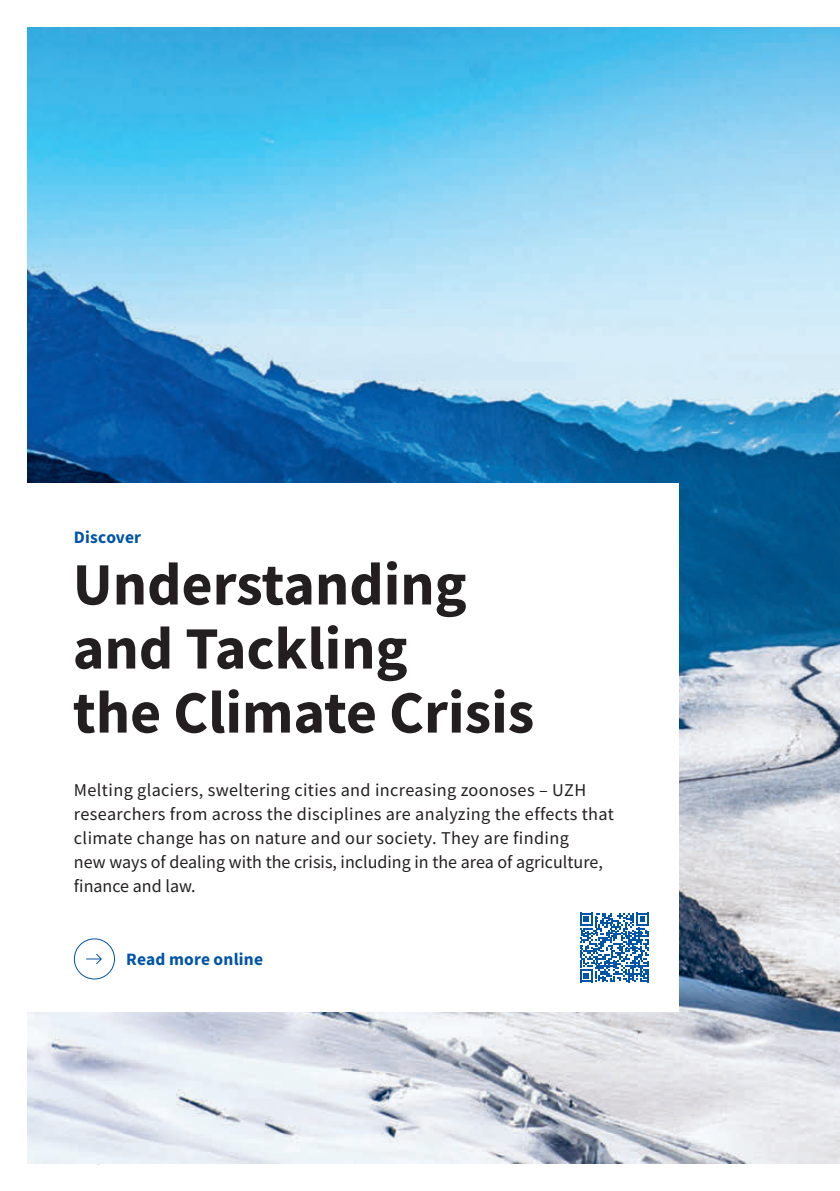
<style>
.page{position:relative;width:840px;height:1191px;background:#fff}
.page>*{position:absolute;margin:0;border:0;box-sizing:border-box;transform-origin:0 0}
.t1{font:700 60px/64px "Source Sans Pro";color:#231f20}
.t2{font:18px/24px "Source Sans Pro";letter-spacing:.02em;color:#231f20}
.t3{font:700 17.4px "Source Sans Pro";letter-spacing:.01em;color:#0154a6}
</style>
<div class="page">
<img style="left:27px;top:27px;width:812px;height:1136px">
<div style="left:0;top:483px;width:678px;height:528px;background:#fff"></div>
<div style="left:74px;top:938px;width:41px;height:41px;border:1px solid #0154a6;border-radius:50%"></div>
<svg style="left:86px;top:953px;width:16px;height:11px"></svg>
<svg style="left:580px;top:913px;width:68px;height:69px"></svg>
<p class="t3" style="left:74px;top:525px;width:69px">Discover</p>
<h1 class="t1" style="left:73px;top:551px;width:462px">Understanding and Tackling<br>the Climate Crisis</h1>
<p class="t2" style="left:74px;top:777px;width:541px">Melting glaciers, sweltering cities and increasing zoonoses – UZH researchers from across the disciplines are analyzing the effects that climate change has on nature and our society. They are finding<br>new ways of dealing with the crisis, including in the area of agriculture, finance and law.</p>
<p class="t3" style="left:126px;top:947px;width:138px">Read more online</p>
</div>
